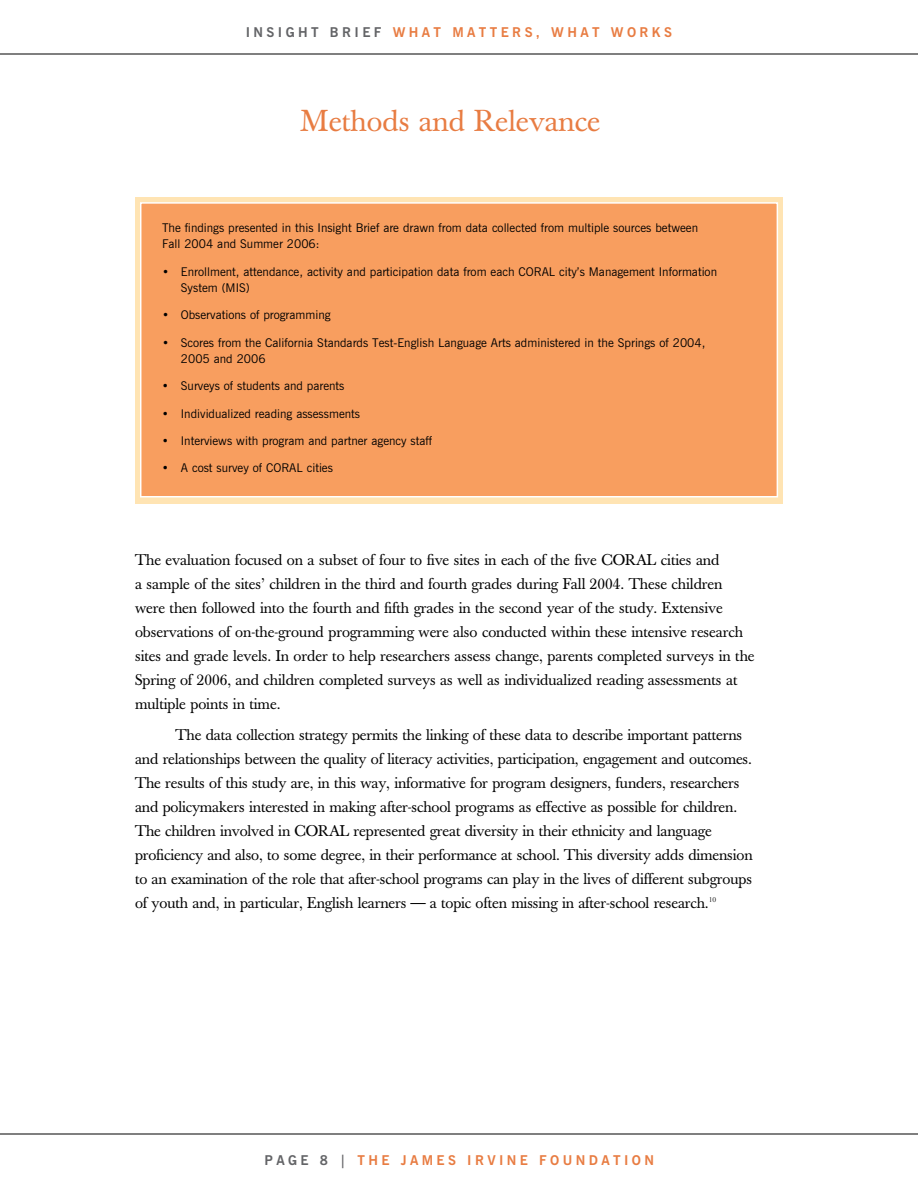
<style>
.page{position:relative;width:918px;height:1188px;background:#fff}
.page>*{position:absolute;margin:0;border:0;box-sizing:border-box;transform-origin:0 0}
.t1{font:30px "Baskerville";color:#e87c42}
.t2{font:15.3px/24px "Baskerville";letter-spacing:-.01em;color:#000}
.t3{font:700 13.5px "News Gothic BT";letter-spacing:.25em;color:#e87c42}
.t4{font:700 13.5px "News Gothic BT";color:#636467}
.t5{font:12px/16.5px "News Gothic BT";color:#000}
.s1{color:#636467}
.s2{font-family:"New Baskerville"}
</style>
<div class="page">
<div style="left:135px;top:197px;width:648px;height:307px;background:#ffe4b3"></div>
<div style="left:140px;top:202px;width:638px;height:295px;background:#f89e5f;border:2px solid #fff"></div>
<hr style="left:0;top:54px;width:918px;height:1px;background:#000">
<hr style="left:0;top:1134px;width:918px;height:1px;background:#000">
<p class="t3" style="left:246px;top:24px;width:428px"><span class="s1">INSIGHT BRIEF</span> WHAT MATTERS, WHAT WORKS</p>
<h1 class="t1" style="left:301px;top:103px;width:301px">Methods and Relevance</h1>
<p class="t5" style="left:162px;top:219px;width:538px">The findings presented in this Insight Brief are drawn from data collected from multiple sources between<br>Fall 2004 and Summer 2006:</p>
<p class="t5" style="left:181px;top:263px;width:538px;text-indent:-19px">• Enrollment, attendance, activity and participation data from each CORAL city’s Management Information<br>System (MIS)</p>
<p class="t5" style="left:162px;top:307px;width:170px">• Observations of programming</p>
<p class="t5" style="left:181px;top:334px;width:526px;text-indent:-19px">• Scores from the California Standards Test-English Language Arts administered in the Springs of 2004,<br>2005 and 2006</p>
<p class="t5" style="left:162px;top:378px;width:184px">• Surveys of students and parents</p>
<p class="t5" style="left:162px;top:405px;width:200px">• Individualized reading assessments</p>
<p class="t5" style="left:162px;top:432px;width:272px">• Interviews with program and partner agency staff</p>
<p class="t5" style="left:162px;top:460px;width:172px">• A cost survey of CORAL cities</p>
<p class="t2" style="left:135px;top:549px;width:621px">The evaluation focused on a subset of four to five sites in each of the five CORAL cities and<br>a sample of the sites’ children in the third and fourth grades during Fall 2004. These children were then followed into the fourth and fifth grades in the second year of the study. Extensive observations of on-the-ground programming were also conducted within these intensive research sites and grade levels. In order to help researchers assess change, parents completed surveys in the Spring of 2006, and children completed surveys as well as individualized reading assessments at multiple points in time.</p>
<p class="t2" style="left:135px;top:723px;width:619px;text-indent:40px">The data collection strategy permits the linking of these data to describe important patterns and relationships between the quality of literacy activities, participation, engagement and outcomes.<br>The results of this study are, in this way, informative for program designers, funders, researchers and policymakers interested in making after-school programs as effective as possible for children.<br>The children involved in CORAL represented great diversity in their ethnicity and language proficiency and also, to some degree, in their performance at school. This diversity adds dimension to an examination of the role that after-school programs can play in the lives of different subgroups of youth and, in particular, English learners <span class="s2">—</span> a topic often missing in after-school research.<sup>10</sup></p>
<p class="t4" style="left:265px;top:1152px;width:12px">PAGE</p>
<p class="t3" style="left:320px;top:1152px;width:49px"><span class="s1">8 |</span> THE</p>
<p class="t3" style="left:401px;top:1152px;width:22px">J AMES</p>
<p class="t3" style="left:467px;top:1152px;width:42px">IR VINE</p>
<p class="t3" style="left:539px;top:1152px;width:74px">FO UNDATION</p>
</div>
